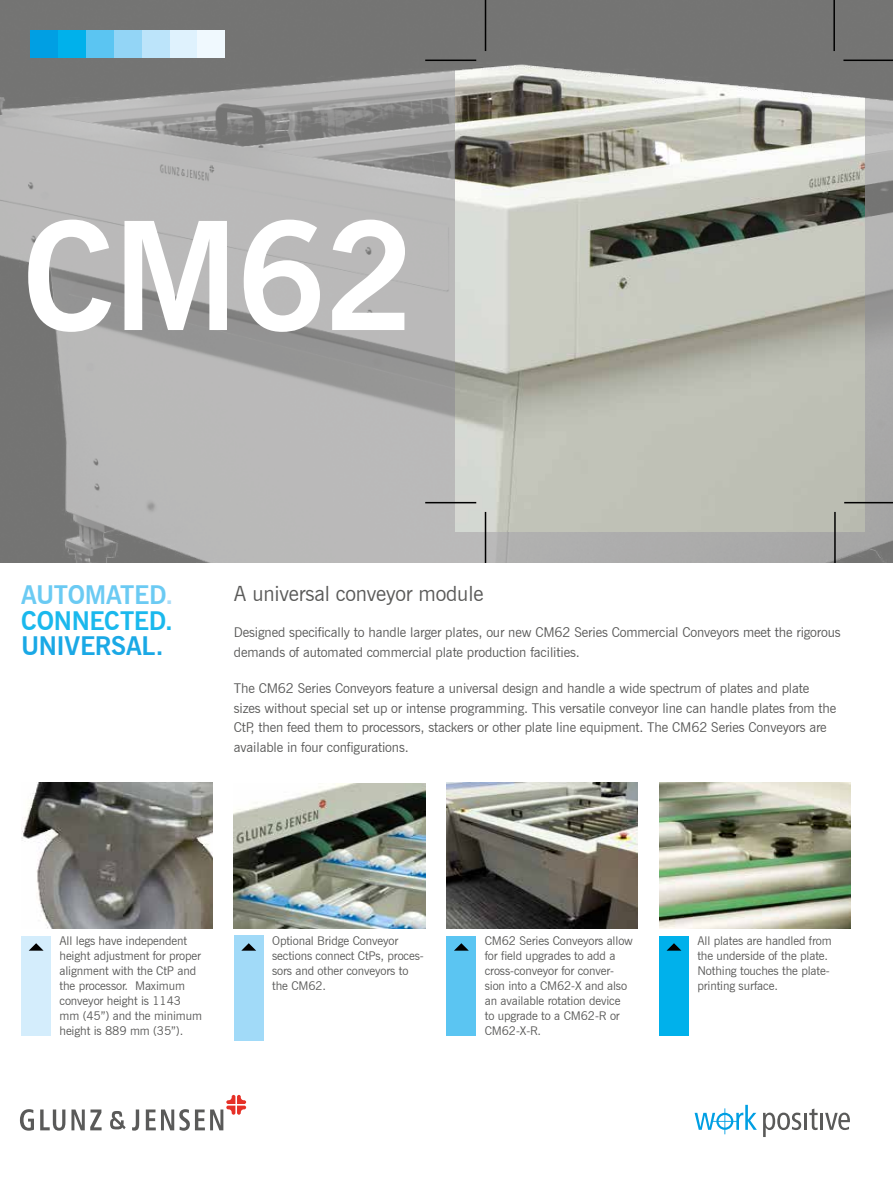
<style>
.page{position:relative;width:893px;height:1191px;background:#fff}
.page>*{position:absolute;margin:0;border:0;box-sizing:border-box;transform-origin:0 0}
.t1{font:700 150px "News Gothic BT";color:#fff}
.t2{font:700 25.5px/25.5px "News Gothic BT";letter-spacing:-.015em;color:#00b1eb}
.t3{font:700 25.5px "News Gothic BT";letter-spacing:-.02em;color:#009fe3}
.t4{font:21px "News Gothic BT";letter-spacing:-.01em;color:#5a5a59}
.t5{font:13.5px/19.5px "News Gothic BT";letter-spacing:-.01em;color:#5a5a59}
.t6{font:12px/15px "News Gothic BT";letter-spacing:-.01em;color:#5a5a59}
.s1{color:#5bc5f2}
.s2{color:#a1daf8}
</style>
<div class="page">
<img style="left:0;top:0;width:893px;height:563px">
<div style="left:197px;top:30px;width:28px;height:27px;background:#f0f9fe"></div>
<div style="left:169px;top:30px;width:28px;height:27px;background:#dff2fd"></div>
<div style="left:142px;top:30px;width:27px;height:27px;background:#bce4fa"></div>
<div style="left:114px;top:30px;width:28px;height:27px;background:#93d5f6"></div>
<div style="left:86px;top:30px;width:28px;height:27px;background:#5bc5f2"></div>
<div style="left:58px;top:30px;width:28px;height:27px;background:#00b1eb"></div>
<div style="left:30px;top:30px;width:28px;height:27px;background:#009fe3"></div>
<hr style="left:485px;top:0;width:1px;height:51px;background:#000">
<hr style="left:425px;top:60px;width:51px;height:1px;background:#000">
<hr style="left:833px;top:0;width:2px;height:51px;background:#000">
<hr style="left:843px;top:60px;width:50px;height:1px;background:#000">
<svg style="left:763px;top:1112px;width:38px;height:25px"></svg>
<hr style="left:804px;top:1112px;width:3px;height:17px;background:#5a5a59">
<svg style="left:809px;top:1108px;width:9px;height:22px"></svg>
<hr style="left:820px;top:1112px;width:3px;height:17px;background:#5a5a59">
<svg style="left:825px;top:1112px;width:25px;height:18px"></svg>
<svg style="left:695px;top:1104px;width:62px;height:30px"></svg>
<div style="left:21px;top:935px;width:30px;height:100px;background:#d4edfc"></div>
<div style="left:234px;top:935px;width:30px;height:106px;background:#a1daf8"></div>
<div style="left:446px;top:935px;width:30px;height:100px;background:#5bc5f2"></div>
<div style="left:659px;top:935px;width:30px;height:100px;background:#00b1eb"></div>
<svg style="left:29px;top:943px;width:14px;height:7px"></svg>
<svg style="left:242px;top:943px;width:14px;height:7px"></svg>
<svg style="left:454px;top:943px;width:14px;height:7px"></svg>
<svg style="left:667px;top:943px;width:14px;height:7px"></svg>
<svg style="left:20px;top:1109px;width:14px;height:21px"></svg>
<svg style="left:40px;top:1109px;width:25px;height:21px"></svg>
<svg style="left:71px;top:1109px;width:31px;height:21px"></svg>
<svg style="left:110px;top:1111px;width:16px;height:18px"></svg>
<svg style="left:132px;top:1109px;width:7px;height:21px"></svg>
<svg style="left:146px;top:1094px;width:100px;height:36px"></svg>
<img style="left:456px;top:30px;width:409px;height:501px">
<hr style="left:485px;top:512px;width:1px;height:51px;background:#000">
<hr style="left:425px;top:502px;width:51px;height:1px;background:#000">
<hr style="left:834px;top:512px;width:2px;height:51px;background:#000">
<hr style="left:844px;top:502px;width:49px;height:1px;background:#000">
<img style="left:21px;top:782px;width:192px;height:146px">
<img style="left:447px;top:782px;width:191px;height:146px">
<img style="left:234px;top:783px;width:191px;height:145px">
<img style="left:660px;top:782px;width:190px;height:146px">
<h1 class="t1" style="left:23px;top:185px;width:394px">CM62</h1>
<h2 class="t2" style="left:21px;top:582px;width:153px"><span class="s1">AUTOMATED</span><span class="s2">.<br></span>CONNECTED.</h2>
<h2 class="t3" style="left:21px;top:630px;width:144px">UNIVERSAL.</h2>
<h3 class="t4" style="left:234px;top:580px;width:251px">A universal conveyor module</h3>
<p class="t5" style="left:234px;top:622px;width:608px">Designed specifically to handle larger plates, our new CM62 Series Commercial Conveyors meet the rigorous demands of automated commercial plate production facilities.</p>
<p class="t5" style="left:234px;top:678px;width:604px">The CM62 Series Conveyors feature a universal design and handle a wide spectrum of plates and plate sizes without special set up or intense programming. This versatile conveyor line can handle plates from the CtP, then feed them to processors, stackers or other plate line equipment. The CM62 Series Conveyors are available in four configurations.</p>
<p class="t6" style="left:60px;top:933px;width:144px">All legs have independent height adjustment for proper alignment with the CtP and the processor. Maximum conveyor height is 1143 mm (45”) and the minimum height is 889 mm (35”).</p>
<p class="t6" style="left:272px;top:933px;width:153px">Optional Bridge Conveyor sections connect CtPs, proces&shy;sors and other conveyors to the CM62.</p>
<p class="t6" style="left:485px;top:933px;width:150px">CM62 Series Conveyors allow for field upgrades to add a cross-conveyor for conver&shy;sion into a CM62-X and also an available rotation device to upgrade to a CM62-R or<br>CM62-X-R.</p>
<p class="t6" style="left:697px;top:933px;width:136px">All plates are handled from the underside of the plate.<br>Nothing touches the plate&shy;printing surface.</p>
</div>
